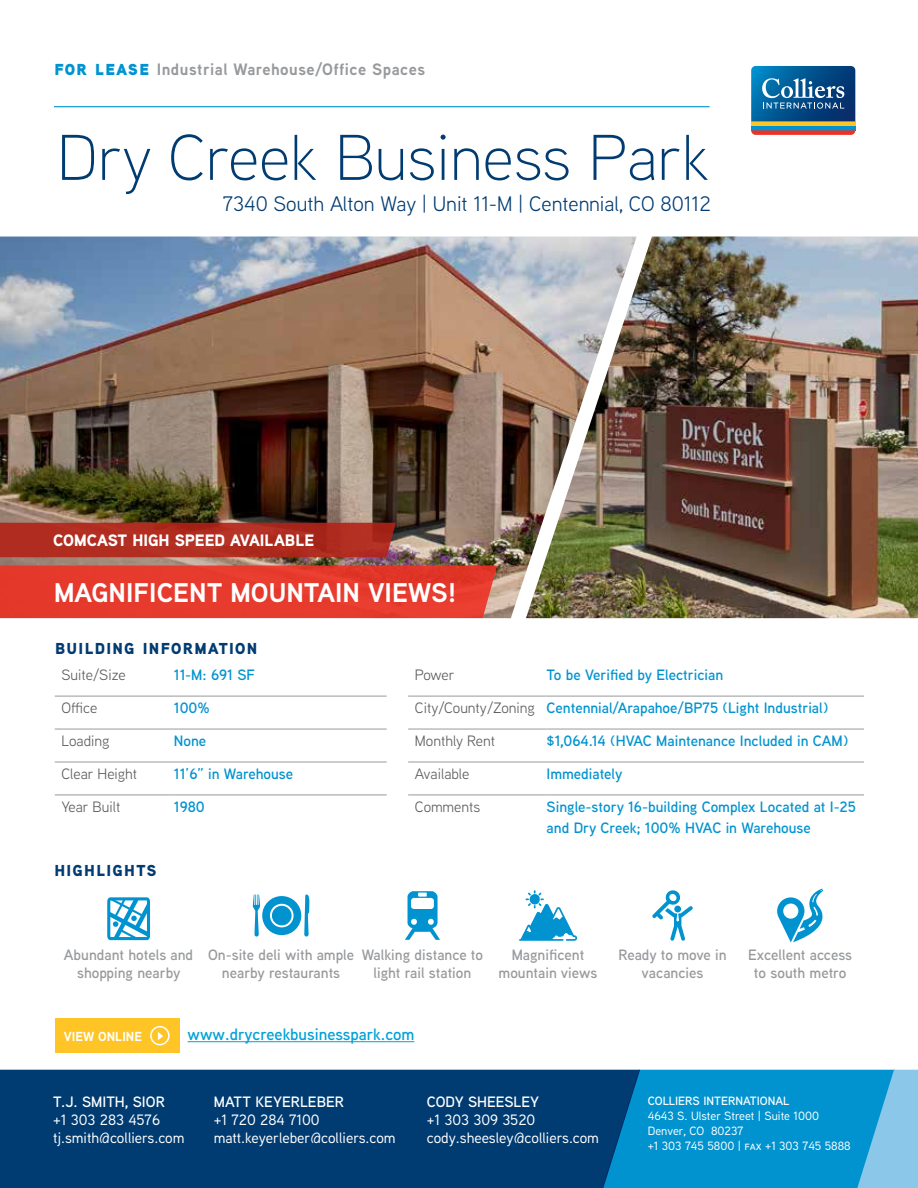
<style>
.page{position:relative;width:918px;height:1188px;background:#fff}
.page>*{position:absolute;margin:0;border:0;box-sizing:border-box;transform-origin:0 0}
.t1{font:300 64.5px "Aaux Next";color:#003b71}
.t2{font:700 27px "Aaux Next";color:#fff}
.t3{font:21px "Aaux Next";color:#003b71}
.t4{font:700 21px "Aaux Next";letter-spacing:.03em;color:#003b71}
.t5{font:700 16.5px "Aaux Next";letter-spacing:.03em;color:#97999c}
.t6{font:600 16.5px "Aaux Next";color:#00a1d7}
.t7{font:900 16.5px "Aaux Next";color:#fff}
.t8{font:600 15px/21px "Aaux Next";color:#0093d0}
.t9{font:600 15px/18px "Aaux Next";color:#97999c;text-align:center}
.t10{font:500 15px/18px "Aaux Next";color:#fff}
.t11{font:15px "Aaux Next";color:#58595b}
.t12{font:600 15px "Aaux Next";color:#fff}
.t13{font:700 13.05px "Aaux Next";color:#fff}
.t14{font:500 12px/15px "Aaux Next";color:#fff}
.t15{font:600 12px "Aaux Next";color:#fff}
.s1{font-weight:900;font-size:21px;color:#0093d0}
.s2{font-weight:400;color:#58595b}
</style>
<div class="page">
<img style="left:0;top:237px;width:526px;height:381px">
<img style="left:526px;top:237px;width:392px;height:381px">
<hr style="left:55px;top:696px;width:119px;height:1px;background:#97999c">
<hr style="left:174px;top:696px;width:213px;height:1px;background:#97999c">
<hr style="left:408px;top:696px;width:139px;height:1px;background:#97999c">
<hr style="left:547px;top:696px;width:317px;height:1px;background:#97999c">
<hr style="left:55px;top:729px;width:119px;height:1px;background:#97999c">
<hr style="left:174px;top:729px;width:213px;height:1px;background:#97999c">
<hr style="left:408px;top:729px;width:139px;height:1px;background:#97999c">
<hr style="left:547px;top:729px;width:317px;height:1px;background:#97999c">
<hr style="left:55px;top:762px;width:119px;height:1px;background:#97999c">
<hr style="left:174px;top:762px;width:213px;height:1px;background:#97999c">
<hr style="left:408px;top:762px;width:139px;height:1px;background:#97999c">
<hr style="left:547px;top:762px;width:317px;height:1px;background:#97999c">
<hr style="left:55px;top:795px;width:119px;height:1px;background:#97999c">
<hr style="left:174px;top:795px;width:213px;height:1px;background:#97999c">
<hr style="left:408px;top:795px;width:139px;height:1px;background:#97999c">
<hr style="left:547px;top:795px;width:317px;height:1px;background:#97999c">
<hr style="left:188px;top:1041px;width:226px;height:1px;background:#00a1d7">
<svg style="left:107px;top:897px;width:43px;height:43px"></svg>
<svg style="left:253px;top:894px;width:56px;height:43px"></svg>
<svg style="left:405px;top:891px;width:35px;height:49px"></svg>
<svg style="left:519px;top:890px;width:58px;height:51px"></svg>
<svg style="left:652px;top:890px;width:41px;height:51px"></svg>
<svg style="left:777px;top:889px;width:46px;height:53px"></svg>
<div style="left:55px;top:1018px;width:125px;height:34px;background:#ffc425"></div>
<div style="left:150px;top:1026px;width:20px;height:19px;border:2px solid #fff;border-radius:50%"></div>
<svg style="left:158px;top:1032px;width:5px;height:8px"></svg>
<svg style="left:640px;top:1070px;width:278px;height:118px;background:#149ad3"></svg>
<div style="left:0;top:1070px;width:640px;height:118px;background:#003b71"></div>
<hr style="left:54px;top:106px;width:656px;height:1px;background:#0093d0">
<svg style="left:751px;top:66px;width:105px;height:69px;background:#3a6c8f"></svg>
<div style="left:0;top:566px;width:497px;height:52px;background:#e63a2d"></div>
<svg style="left:0;top:523px;width:396px;height:34px;background:#af2c20"></svg>
<p class="t5" style="left:54px;top:57px;width:373px"><span class="s1">for lease</span> Industrial Warehouse/Office Spaces</p>
<h1 class="t1" style="left:57px;top:115px;width:654px">Dry Creek Business Park</h1>
<h3 class="t3" style="left:223px;top:190px;width:490px">7340 South Alton Way | Unit 11-M | Centennial, CO 80112</h3>
<p class="t7" style="left:53px;top:528px;width:263px">COMCAST HIGH SPEED AVAILABLE</p>
<h2 class="t2" style="left:54px;top:573px;width:404px">MAGNIFICENT MOUNTAIN VIEWS!</h2>
<h3 class="t4" style="left:55px;top:631px;width:205px">building information</h3>
<p class="t11" style="left:62px;top:665px;width:66px">Suite/Size</p>
<p class="t8" style="left:174px;top:664px;width:83px">11-M: 691 SF</p>
<p class="t11" style="left:415px;top:665px;width:41px">Power</p>
<p class="t8" style="left:547px;top:664px;width:178px">To be Verified by Electrician</p>
<p class="t11" style="left:62px;top:698px;width:37px">Office</p>
<p class="t8" style="left:174px;top:697px;width:37px">100%</p>
<p class="t8" style="left:415px;top:697px;width:415px"><span class="s2">City/County/Zoning</span> Centennial/Arapahoe/BP75 (Light Industrial)</p>
<p class="t11" style="left:62px;top:731px;width:50px">Loading</p>
<p class="t8" style="left:174px;top:730px;width:34px">None</p>
<p class="t11" style="left:415px;top:731px;width:82px">Monthly Rent</p>
<p class="t8" style="left:547px;top:730px;width:303px">$1,064.14 (HVAC Maintenance Included in CAM)</p>
<p class="t11" style="left:62px;top:764px;width:77px">Clear Height</p>
<p class="t8" style="left:174px;top:763px;width:121px">11’6” in Warehouse</p>
<p class="t11" style="left:415px;top:764px;width:56px">Available</p>
<p class="t8" style="left:547px;top:763px;width:77px">Immediately</p>
<p class="t11" style="left:62px;top:797px;width:60px">Year Built</p>
<p class="t8" style="left:174px;top:796px;width:32px">1980</p>
<p class="t11" style="left:415px;top:797px;width:67px">Comments</p>
<p class="t8" style="left:547px;top:796px;width:311px">Single-story 16-building Complex Located at I-25 and Dry Creek; 100% HVAC in Warehouse</p>
<h3 class="t4" style="left:54px;top:854px;width:104px">highlights</h3>
<p class="t9" style="left:64px;top:945px;width:131px">Abundant hotels and shopping nearby</p>
<p class="t9" style="left:208px;top:945px;width:148px">On-site deli with ample nearby restaurants</p>
<p class="t9" style="left:362px;top:945px;width:123px">Walking distance to light rail station</p>
<p class="t9" style="left:499px;top:945px;width:100px">Magnificent mountain views</p>
<p class="t9" style="left:618px;top:945px;width:110px">Ready to move in vacancies</p>
<p class="t9" style="left:748px;top:945px;width:105px">Excellent access to south metro</p>
<p class="t13" style="left:64px;top:1027px;width:80px">VIEW ONLINE</p>
<p class="t6" style="left:188px;top:1023px;width:228px">www.drycreekbusinesspark.com</p>
<p class="t12" style="left:53px;top:1091px;width:113px">T.J. SMITH, SIOR</p>
<p class="t10" style="left:53px;top:1110px;width:133px">+1 303 283 4576 tj.smith@colliers.com</p>
<p class="t12" style="left:214px;top:1091px;width:132px">MATT KEYERLEBER</p>
<p class="t10" style="left:214px;top:1110px;width:183px">+1 720 284 7100 matt.keyerleber@colliers.com</p>
<p class="t12" style="left:427px;top:1091px;width:114px">CODY SHEESLEY</p>
<p class="t10" style="left:427px;top:1110px;width:174px">+1 303 309 3520 cody.sheesley@colliers.com</p>
<p class="t15" style="left:648px;top:1092px;width:143px">COLLIERS INTERNATIONAL</p>
<p class="t14" style="left:648px;top:1108px;width:204px">4643 S. Ulster Street | Suite 1000<br>Denver, CO 80237<br>+1 303 745 5800 | fax +1 303 745 5888</p>
</div>
